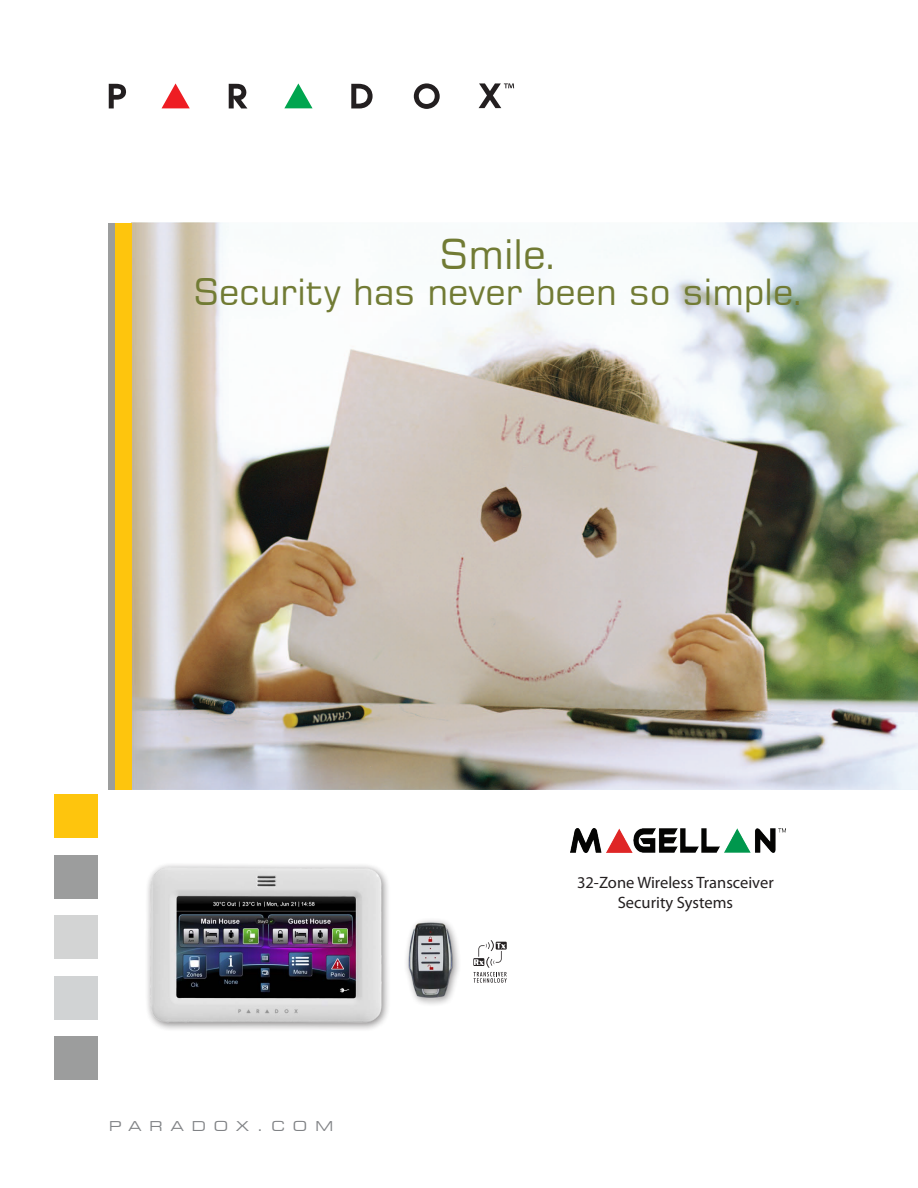
<style>
.page{position:relative;width:918px;height:1188px;background:#fff}
.page>*{position:absolute;margin:0;border:0;box-sizing:border-box;transform-origin:0 0}
.t1{font:40.5px "Square 721 BT";color:#717b34}
.t2{font:36px "Square 721 BT";color:#717b34}
.t3{font:16.5px/19.8px "Myriad Pro";color:#231f20;text-align:center}
.t4{font:expanded 13.5px "Square 721 BT";letter-spacing:.6em;color:#808285}
</style>
<div class="page">
<img style="left:131px;top:222px;width:787px;height:568px">
<img style="left:570px;top:829px;width:216px;height:24px">
<svg style="left:474px;top:940px;width:33px;height:43px"></svg>
<div style="left:54px;top:1037px;width:43px;height:43px;background:#9c9d9d"></div>
<div style="left:54px;top:976px;width:43px;height:43px;background:#d1d3d4"></div>
<div style="left:54px;top:916px;width:43px;height:43px;background:#d3d4d4"></div>
<div style="left:54px;top:855px;width:43px;height:43px;background:#9c9d9d"></div>
<div style="left:54px;top:795px;width:43px;height:43px;background:#fec50d"></div>
<div style="left:114px;top:223px;width:17px;height:567px;background:#fec50d"></div>
<div style="left:108px;top:223px;width:6px;height:567px;background:#9c9d9d"></div>
<svg style="left:284px;top:83px;width:29px;height:25px"></svg>
<svg style="left:162px;top:83px;width:28px;height:25px"></svg>
<svg style="left:109px;top:84px;width:17px;height:24px"></svg>
<svg style="left:229px;top:84px;width:18px;height:24px"></svg>
<svg style="left:351px;top:84px;width:22px;height:24px"></svg>
<svg style="left:414px;top:83px;width:26px;height:26px"></svg>
<svg style="left:479px;top:83px;width:35px;height:25px"></svg>
<img style="left:147px;top:864px;width:242px;height:166px">
<img style="left:406px;top:920px;width:53px;height:85px">
<p class="t1" style="left:439px;top:229px;width:122px">Smile.</p>
<p class="t2" style="left:193px;top:270px;width:614px">Security has never been so simple.</p>
<p class="t4" style="left:109px;top:1118px;width:225px">PARADOX.COM</p>
<p class="t3" style="left:577px;top:872px;width:198px">32-Zone Wireless Transceiver<br>Security Systems</p>
</div>
